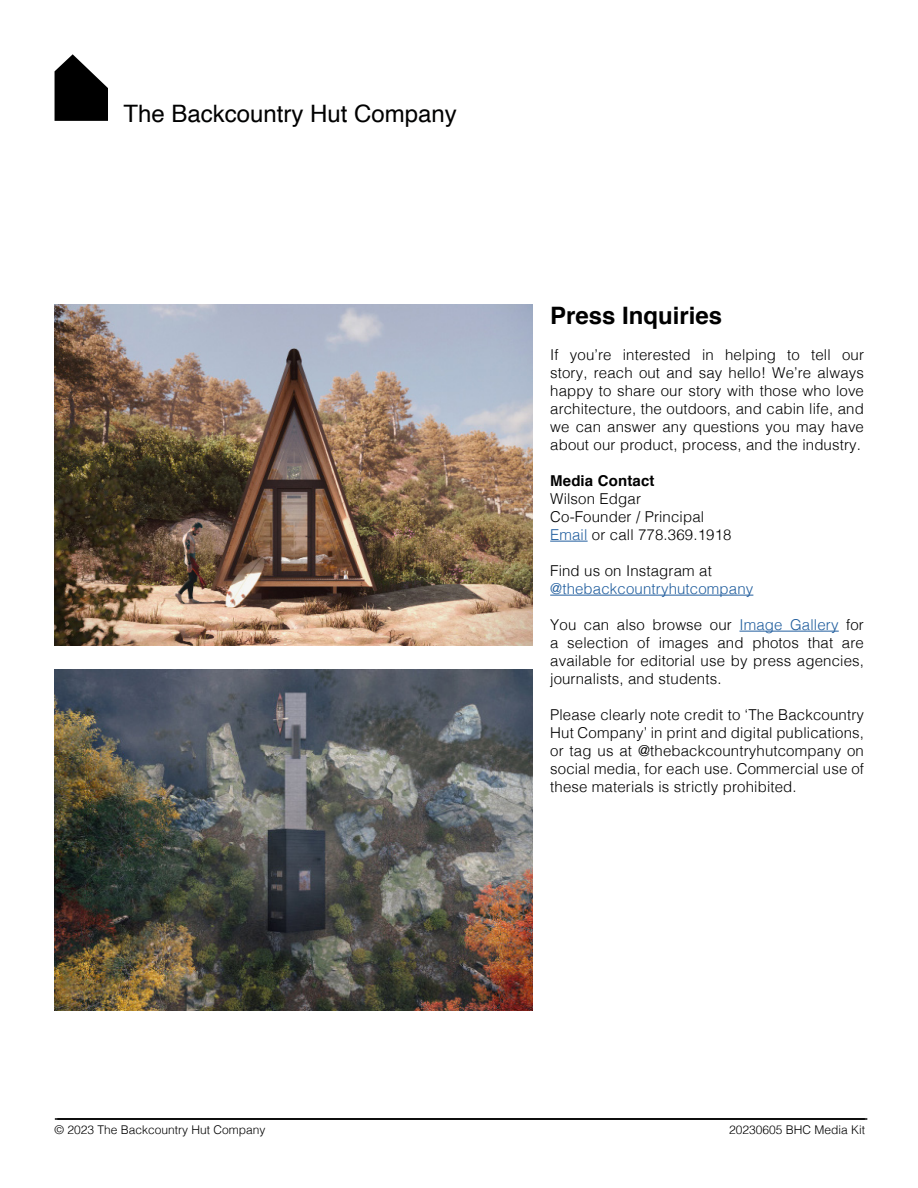
<style>
.page{position:relative;width:918px;height:1188px;background:#fff}
.page>*{position:absolute;margin:0;border:0;box-sizing:border-box;transform-origin:0 0}
.t1{font:24px "Helvetica";color:#000101}
.t2{font:700 24px "Helvetica";color:#000}
.t3{font:300 15px/18px "Helvetica";letter-spacing:.01em;color:#000;text-align:justify}
.t4{font:300 15px "Helvetica";letter-spacing:.01em;color:#215e9e}
.t5{font:700 15px "Helvetica";letter-spacing:.01em;color:#000}
.t6{font:300 12px "Helvetica";color:#000}
.s1{color:#215e9e}
</style>
<div class="page">
<svg style="left:55px;top:54px;width:53px;height:67px"></svg>
<hr style="left:55px;top:1118px;width:810px;height:2px;background:#000">
<hr style="left:550px;top:541px;width:38px;height:1px;background:#215e9e">
<hr style="left:550px;top:595px;width:203px;height:1px;background:#215e9e">
<hr style="left:739px;top:631px;width:100px;height:1px;background:#215e9e">
<hr style="left:57px;top:1118px;width:810px;height:2px;background:#000">
<img style="left:54px;top:304px;width:479px;height:342px">
<img style="left:54px;top:669px;width:479px;height:342px">
<h1 class="t1" style="left:124px;top:95px;width:335px">The Backcountry Hut Company</h1>
<h1 class="t2" style="left:550px;top:296px;width:174px">Press Inquiries</h1>
<p class="t3" style="left:550px;top:345px;width:315px">If you’re interested in helping to tell our story, reach out and say hello! We’re always happy to share our story with those who love architecture, the outdoors, and cabin life, and we can answer any questions you may have about our product, process, and the industry.</p>
<p class="t5" style="left:550px;top:469px;width:106px">Media Contact</p>
<p class="t3" style="left:550px;top:489px;width:183px;text-align:left">Wilson Edgar<br>Co-Founder / Principal<br><span class="s1">Email</span> or call 778.369.1918</p>
<p class="t3" style="left:550px;top:561px;width:163px">Find us on Instagram at</p>
<p class="t4" style="left:550px;top:576px;width:205px">@thebackcountryhutcompany</p>
<p class="t3" style="left:550px;top:615px;width:315px">You can also browse our <span class="s1">Image Gallery</span> for a selection of images and photos that are available for editorial use by press agencies, journalists, and students.</p>
<p class="t3" style="left:550px;top:705px;width:315px">Please clearly note credit to ‘The Backcountry Hut Company’ in print and digital publications, or tag us at @thebackcountryhutcompany on social media, for each use. Commercial use of these materials is strictly prohibited.</p>
<p class="t6" style="left:55px;top:1119px;width:213px">© 2023 The Backcountry Hut Company</p>
<p class="t6" style="left:729px;top:1119px;width:138px">20230605 BHC Media Kit</p>
</div>
